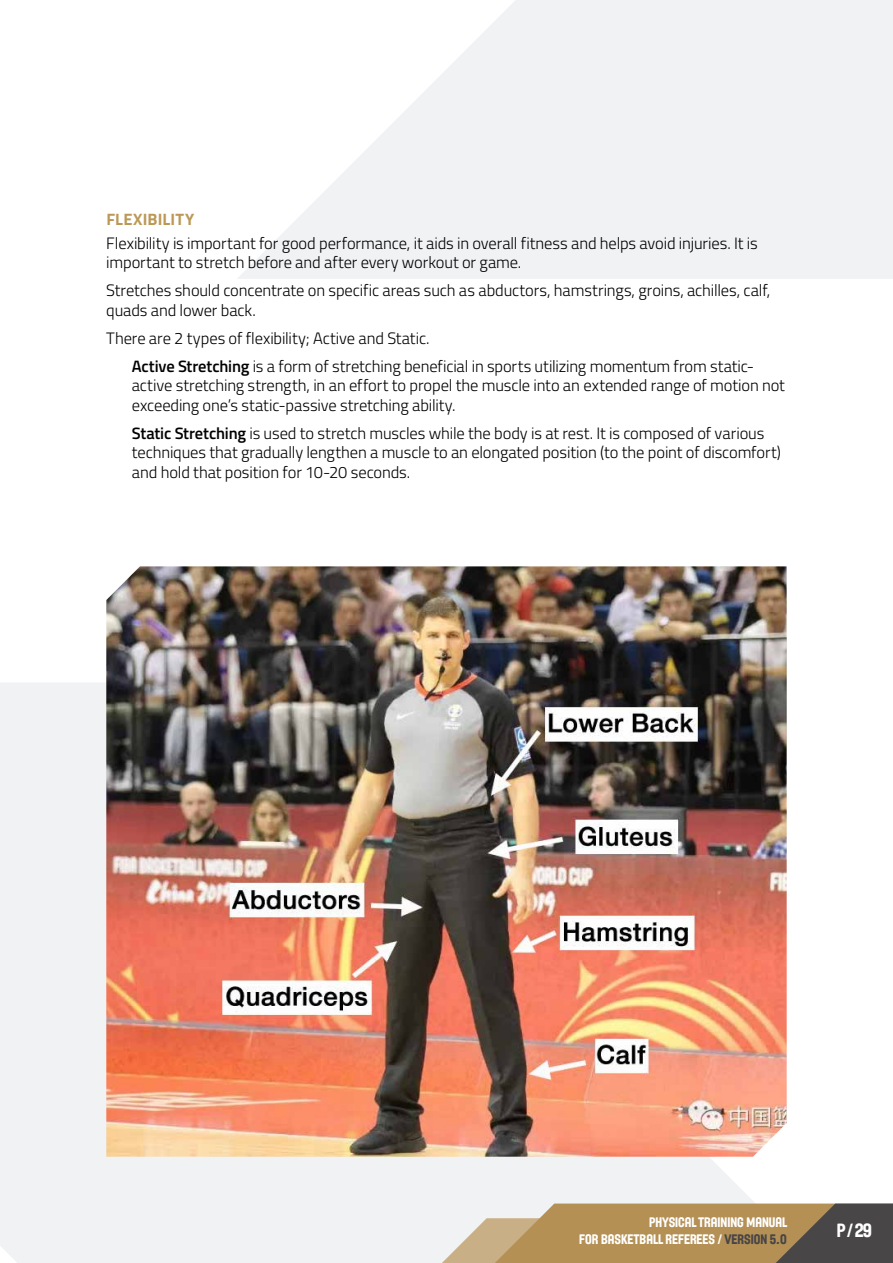
<style>
.page{position:relative;width:893px;height:1263px;background:#fff}
.page>*{position:absolute;margin:0;border:0;box-sizing:border-box;transform-origin:0 0}
.t1{font:18.75px "Fiba";color:#fff}
.t2{font:300 16.5px/19.5px "Titillium";letter-spacing:-.01em;color:#000}
.t3{font:700 16.5px "Titillium";letter-spacing:.015em;color:#bc9856}
.t4{font:13.5px/16.2px "Fiba";color:#fff;text-align:right}
.s1{font-weight:600}
.s2{color:#474547}
</style>
<div class="page">
<svg style="left:238px;top:0;width:655px;height:279px;fill:#f1f2f4"></svg>
<div style="left:0;top:683px;width:754px;height:580px;background:#f1f2f4"></div>
<svg style="left:0;top:1224px;width:39px;height:39px"></svg>
<svg style="left:421px;top:1203px;width:472px;height:60px;background:#aa926d"></svg>
<img style="left:106px;top:566px;width:681px;height:591px">
<p class="t3" style="left:106px;top:207px;width:89px">FLEXIBILITY</p>
<p class="t2" style="left:106px;top:232px;width:653px">Flexibility is important for good performance, it aids in overall fitness and helps avoid injuries. It is important to stretch before and after every workout or game.</p>
<p class="t2" style="left:106px;top:280px;width:666px">Stretches should concentrate on specific areas such as abductors, hamstrings, groins, achilles, calf, quads and lower back.</p>
<p class="t2" style="left:132px;top:323px;width:624px;line-height:28px;text-indent:-26px">There are 2 types of flexibility; Active and Static.<br><span class="s1">Active Stretching</span> is a form of stretching beneficial in sports utilizing momentum from static-</p>
<p class="t2" style="left:132px;top:375px;width:655px">active stretching strength, in an effort to propel the muscle into an extended range of motion not exceeding one’s static-passive stretching ability.</p>
<p class="t2" style="left:132px;top:422px;width:651px"><span class="s1">Static Stretching</span> is used to stretch muscles while the body is at rest. It is composed of various techniques that gradually lengthen a muscle to an elongated position (to the point of discomfort) and hold that position for 10-20 seconds.</p>
<p class="t4" style="left:579px;top:1214px;width:209px">PHYSICAL TRAINING MANUAL<br>FOR BASKETBALL REFEREES / <span class="s2">VERSION 5.0</span></p>
<p class="t1" style="left:837px;top:1218px;width:37px">P / 29</p>
</div>
